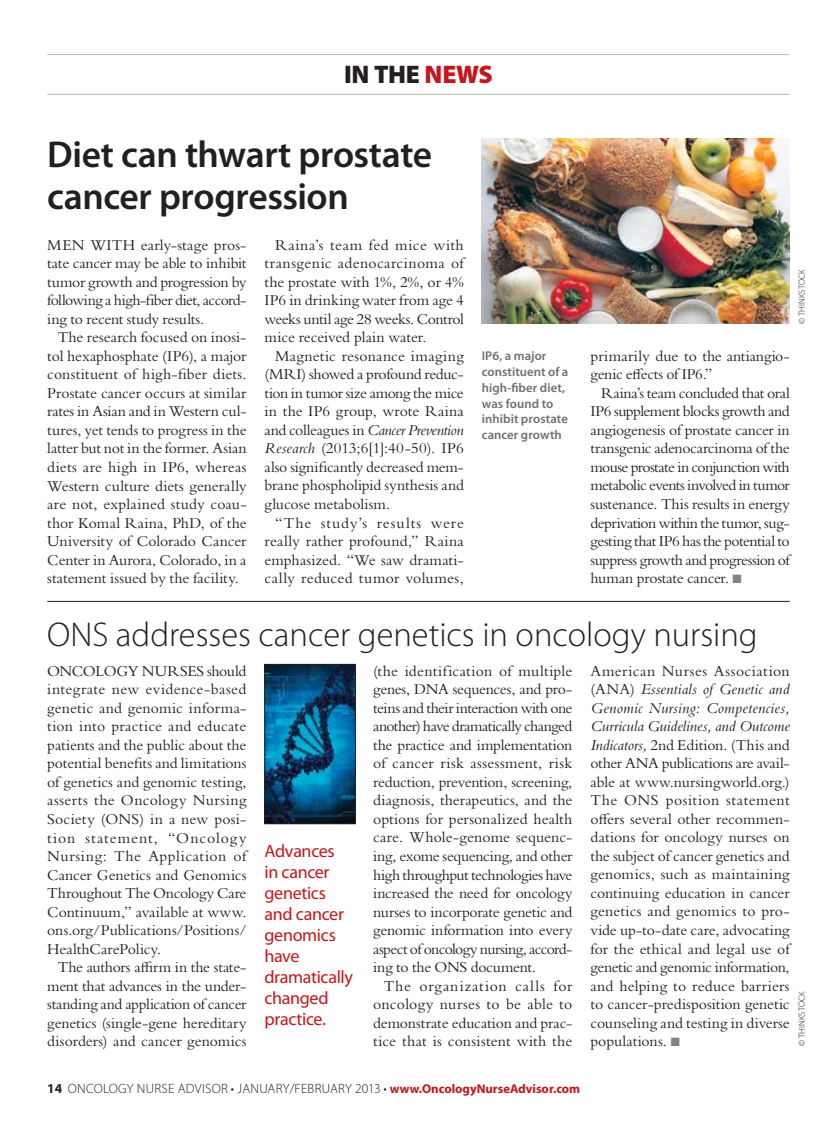
<style>
.page{position:relative;width:837px;height:1134px;background:#fff}
.page>*{position:absolute;margin:0;border:0;box-sizing:border-box;transform-origin:0 0}
.t1{font:600 37.5px/42px "Myriad Pro";letter-spacing:-.01em;color:#231f20}
.t2{font:300 34.5px "Myriad Pro";color:#231f20}
.t3{font:900 25.5px "Myriad Pro";letter-spacing:-.01em;color:#231f20}
.t4{font:18px/21px "Myriad Pro";letter-spacing:-.02em;color:#c4161c}
.t5{font:15.75px/18.5px "Bembo Std";color:#231f20;text-align:justify}
.t6{font:italic 15.75px/18.5px "Bembo Std";letter-spacing:.005em;color:#231f20;text-align:justify}
.t7{font:15.75px/18.5px "Bembo Std";letter-spacing:.02em;color:#231f20}
.t8{font:15.75px/18.5px "Bembo Std";letter-spacing:.045em;color:#231f20}
.t9{font:15.75px "Bembo Std";letter-spacing:.025em;color:#231f20}
.t10{font:15.75px "Bembo Std";letter-spacing:.03em;color:#231f20}
.t11{font:15.75px "Bembo Std";letter-spacing:.06em;color:#231f20}
.t12{font:300 13.5px "Myriad Pro";letter-spacing:.02em;color:#231f20}
.t13{font:600 12.75px/15.8px "Myriad Pro";letter-spacing:.005em;color:#6d6f71}
.t14{font:300 9px "Myriad Pro";letter-spacing:.015em;color:#231f20}
.s1{color:#c4161c}
.s2{font-style:italic}
.s3{color:#808285}
.s4{font-style:normal}
.s5{font-weight:700}
.s6{font-weight:700;font-size:12.75px;color:#c4161c}
</style>
<div class="page">
<hr style="left:47px;top:601px;width:743px;height:1px;background:#231f20">
<hr style="left:47px;top:54px;width:743px;height:1px;background:#bebca9">
<hr style="left:47px;top:94px;width:743px;height:1px;background:#bebca9">
<img style="left:482px;top:139px;width:308px;height:185px">
<img style="left:267px;top:666px;width:87px;height:156px">
<div style="left:265px;top:664px;width:91px;height:160px;border:1px solid #231f20"></div>
<h3 class="t3" style="left:344px;top:60px;width:150px">IN THE <span class="s1">NEWS</span></h3>
<h1 class="t1" style="left:47px;top:133px;width:386px">Diet can thwart prostate cancer progression</h1>
<p class="t5" style="left:47px;top:235px;width:201px">Men with early-stage pros&shy;tate cancer may be able to inhibit tumor growth and progression by following a high-fiber diet, accord&shy;ing to recent study results.</p>
<p class="t5" style="left:47px;top:328px;width:201px;text-indent:11px">The research focused on inosi&shy;tol hexaphosphate (IP6), a major constituent of high-fiber diets.<br>Prostate cancer occurs at similar rates in Asian and in Western cul&shy;tures, yet tends to progress in the latter but not in the former. Asian diets are high in IP6, whereas Western culture diets generally are not, explained study coau&shy;thor Komal Raina, PhD, of the University of Colorado Cancer Center in Aurora, Colorado, in a statement issued by the facility.</p>
<p class="t5" style="left:265px;top:235px;width:201px;text-indent:11px">Raina’s team fed mice with transgenic adenocarcinoma of the prostate with 1%, 2%, or 4% IP6 in drinking water from age 4 weeks until age 28 weeks. Control mice received plain water.</p>
<p class="t5" style="left:265px;top:346px;width:201px;text-indent:11px">Magnetic resonance imaging (MRI) showed a profound reduc&shy;tion in tumor size among the mice in the IP6 group, wrote Raina and colleagues in <span class="s2">Cancer Prevention Research</span> (2013;6[1]:40-50). IP6 also significantly decreased mem&shy;brane phospholipid synthesis and glucose metabolism.</p>
<p class="t5" style="left:265px;top:513px;width:201px;text-indent:11px">“The study’s results were really rather profound,” Raina emphasized. “We saw dramati&shy;cally reduced tumor volumes,</p>
<p class="t13" style="left:482px;top:348px;width:88px">IP6, a major constituent of a high-fiber diet, was found to inhibit prostate cancer growth</p>
<p class="t14" style="left:797px;top:324px;width:57px;rotate:-90deg">© thinkstock</p>
<p class="t5" style="left:591px;top:346px;width:201px">primarily due to the antiangio&shy;genic effects of IP6.”</p>
<p class="t5" style="left:591px;top:383px;width:201px;text-indent:11px">Raina’s team concluded that oral IP6 supplement blocks growth and angiogenesis of prostate cancer in transgenic adenocarcinoma of the mouse prostate in conjunction with metabolic events involved in tumor sustenance. This results in energy deprivation within the tumor, sug&shy;gesting that IP6 has the potential to suppress growth and progression of human prostate cancer. <span class="s3">■</span></p>
<h2 class="t2" style="left:47px;top:616px;width:21px">ONS</h2>
<h2 class="t2" style="left:116px;top:616px;width:643px">addresses cancer genetics in oncology nursing</h2>
<p class="t5" style="left:47px;top:661px;width:201px">Oncology nurse s should integrate new evidence-based genetic and genomic informa&shy;tion into practice and educate patients and the public about the potential benefits and limitations of genetics and genomic testing, asserts the Oncology Nursing Society (ONS</p>
<p class="t5" style="left:47px;top:810px;width:201px;text-indent:92px">) in a new posi&shy;tion statement, “Oncology Nursing: The Application of Cancer Genetics and Genomics Throughout The Oncology Care Continuum,” available at www. ons.org/Publications/Positions/ HealthCarePolicy.</p>
<p class="t5" style="left:47px;top:958px;width:201px;text-indent:11px">The authors affirm in the state&shy;ment that advances in the under&shy;standing and application of cancer genetics (single-gene hereditary disorders) and cancer genomics</p>
<p class="t4" style="left:265px;top:840px;width:90px">Advances<br>in cancer genetics and cancer genomics have dramatically changed practice.</p>
<p class="t7" style="left:373px;top:661px;width:201px">(the identification of multiple genes, DNA</p>
<p class="t5" style="left:373px;top:680px;width:201px;text-indent:80px">sequences, and pro&shy;teins and their interaction with one another) have dramatically changed the practice and implementation of cancer risk assessment, risk reduction, prevention, screening, diagnosis, therapeutics, and the options for personalized health care. Whole-genome sequenc&shy;ing, exome sequencing, and other high throughput technologies have increased the need for oncology nurses to incorporate genetic and genomic information into every aspect of oncology nursing, accord&shy;ing to the ONS</p>
<p class="t5" style="left:471px;top:958px;width:67px">document.</p>
<p class="t11" style="left:384px;top:977px;width:190px">The organization calls for</p>
<p class="t10" style="left:373px;top:995px;width:201px">oncology nurses to be able to</p>
<p class="t5" style="left:373px;top:1013px;width:201px">demonstrate education and prac-</p>
<p class="t9" style="left:373px;top:1032px;width:201px">tice that is consistent with the</p>
<p class="t8" style="left:590px;top:661px;width:201px">American Nurses Association (ANA</p>
<p class="t6" style="left:590px;top:680px;width:201px;text-indent:40px"><span class="s4">)</span> Essentials of Genetic and Genomic Nursing: Competencies, Curricula Guidelines, and Outcome Indicators, <span class="s4">2nd Edition. (This and other ANA</span></p>
<p class="t5" style="left:590px;top:754px;width:201px;text-indent:71px">publications are avail&shy;able at www.nursingworld.org.)<br>The ONS</p>
<p class="t5" style="left:590px;top:791px;width:201px;text-indent:75px">position statement offers several other recommen&shy;dations for oncology nurses on the subject of cancer genetics and genomics, such as maintaining continuing education in cancer genetics and genomics to pro&shy;vide up-to-date care, advocating for the ethical and legal use of genetic and genomic information, and helping to reduce barriers to cancer-predisposition genetic counseling and testing in diverse populations. <span class="s3">■</span></p>
<p class="t14" style="left:797px;top:1046px;width:57px;rotate:-90deg">© thinkstock</p>
<p class="t12" style="left:47px;top:1081px;width:535px"><span class="s5">14</span> oncology nurse advisor • january/february 2013 • <span class="s6">www.OncologyNurseAdvisor.com</span></p>
</div>
